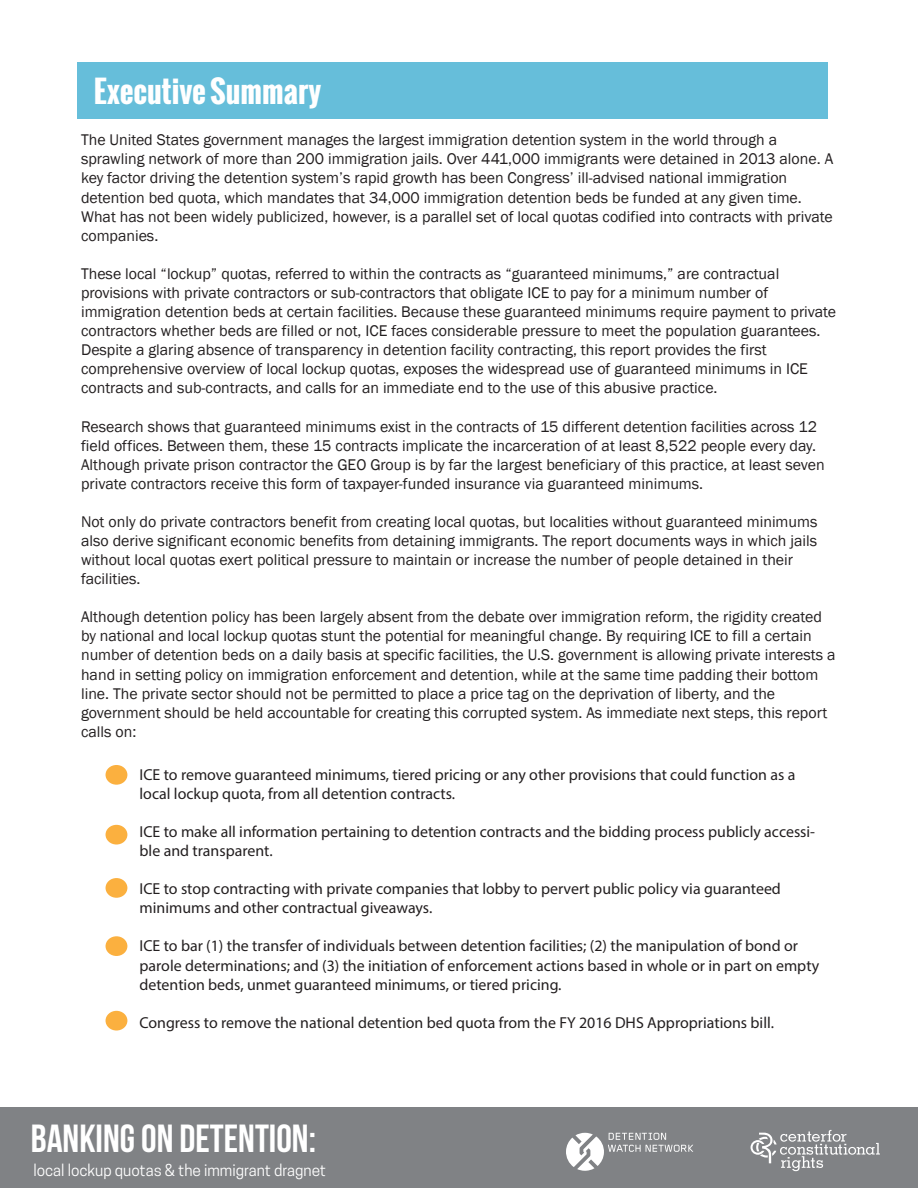
<style>
.page{position:relative;width:918px;height:1188px;background:#fff}
.page>*{position:absolute;margin:0;border:0;box-sizing:border-box;transform-origin:0 0}
.t1{font:39.15px "Bebas Neue";color:#fff}
.t2{font:700 30px "Oswald";color:#fff}
.t3{font:15.9px/19px "Franklin Gothic";color:#231f20}
.t4{font:15.9px/19px "Myriad Pro";color:#231f20}
.t5{font:15.45px "Cooper Hewitt";color:#fff}
</style>
<div class="page">
<div style="left:0;top:1108px;width:917px;height:80px;background:#808285"></div>
<div style="left:77px;top:62px;width:751px;height:57px;background:#66beda"></div>
<div style="left:106px;top:765px;width:21px;height:20px;background:#fbb03f;border-radius:50%"></div>
<div style="left:106px;top:825px;width:21px;height:20px;background:#fbb03f;border-radius:50%"></div>
<div style="left:106px;top:878px;width:21px;height:20px;background:#fbb03f;border-radius:50%"></div>
<div style="left:106px;top:936px;width:21px;height:20px;background:#fbb03f;border-radius:50%"></div>
<div style="left:106px;top:1011px;width:21px;height:20px;background:#fbb03f;border-radius:50%"></div>
<svg style="left:566px;top:1133px;width:127px;height:38px"></svg>
<svg style="left:751px;top:1130px;width:129px;height:41px"></svg>
<h2 class="t2" style="left:94px;top:69px;width:229px">Executive Summary</h2>
<p class="t3" style="left:81px;top:131px;width:754px">The United States government manages the largest immigration detention system in the world through a sprawling network of more than 200 immigration jails. Over 441,000 immigrants were detained in 2013 alone. A key factor driving the detention system’s rapid growth has been Congress’ ill-advised national immigration detention bed quota, which mandates that 34,000 immigration detention beds be funded at any given time.<br>What has not been widely publicized, however, is a parallel set of local quotas codified into contracts with private companies.</p>
<p class="t3" style="left:81px;top:264px;width:757px">These local “lockup” quotas, referred to within the contracts as “guaranteed minimums,” are contractual provisions with private contractors or sub-contractors that obligate ICE to pay for a minimum number of immigration detention beds at certain facilities. Because these guaranteed minimums require payment to private contractors whether beds are filled or not, ICE faces considerable pressure to meet the population guarantees.<br>Despite a glaring absence of transparency in detention facility contracting, this report provides the first comprehensive overview of local lockup quotas, exposes the widespread use of guaranteed minimums in ICE contracts and sub-contracts, and calls for an immediate end to the use of this abusive practice.</p>
<p class="t3" style="left:81px;top:417px;width:745px">Research shows that guaranteed minimums exist in the contracts of 15 different detention facilities across 12 field offices. Between them, these 15 contracts implicate the incarceration of at least 8,522 people every day.<br>Although private prison contractor the GEO Group is by far the largest beneficiary of this practice, at least seven private contractors receive this form of taxpayer-funded insurance via guaranteed minimums.</p>
<p class="t3" style="left:81px;top:512px;width:738px">Not only do private contractors benefit from creating local quotas, but localities without guaranteed minimums also derive significant economic benefits from detaining immigrants. The report documents ways in which jails without local quotas exert political pressure to maintain or increase the number of people detained in their facilities.</p>
<p class="t3" style="left:81px;top:608px;width:756px">Although detention policy has been largely absent from the debate over immigration reform, the rigidity created by national and local lockup quotas stunt the potential for meaningful change. By requiring ICE to fill a certain number of detention beds on a daily basis at specific facilities, the U.S. government is allowing private interests a hand in setting policy on immigration enforcement and detention, while at the same time padding their bottom line. The private sector should not be permitted to place a price tag on the deprivation of liberty, and the government should be held accountable for creating this corrupted system. As immediate next steps, this report calls on:</p>
<p class="t4" style="left:140px;top:765px;width:657px">ICE to remove guaranteed minimums, tiered pricing or any other provisions that could function as a local lockup quota, from all detention contracts.</p>
<p class="t4" style="left:140px;top:822px;width:677px">ICE to make all information pertaining to detention contracts and the bidding process publicly accessi&shy;ble and transparent.</p>
<p class="t4" style="left:140px;top:879px;width:643px">ICE to stop contracting with private companies that lobby to pervert public policy via guaranteed minimums and other contractual giveaways.</p>
<p class="t4" style="left:140px;top:936px;width:681px">ICE to bar (1) the transfer of individuals between detention facilities; (2) the manipulation of bond or parole determinations; and (3) the initiation of enforcement actions based in whole or in part on empty detention beds, unmet guaranteed minimums, or tiered pricing.</p>
<p class="t4" style="left:140px;top:1013px;width:636px">Congress to remove the national detention bed quota from the FY 2016 DHS Appropriations bill.</p>
<h1 class="t1" style="left:31px;top:1117px;width:287px">BANKING ON DETENTION:</h1>
<p class="t5" style="left:33px;top:1161px;width:294px">local lockup quotas &amp; the immigrant dragnet</p>
</div>
